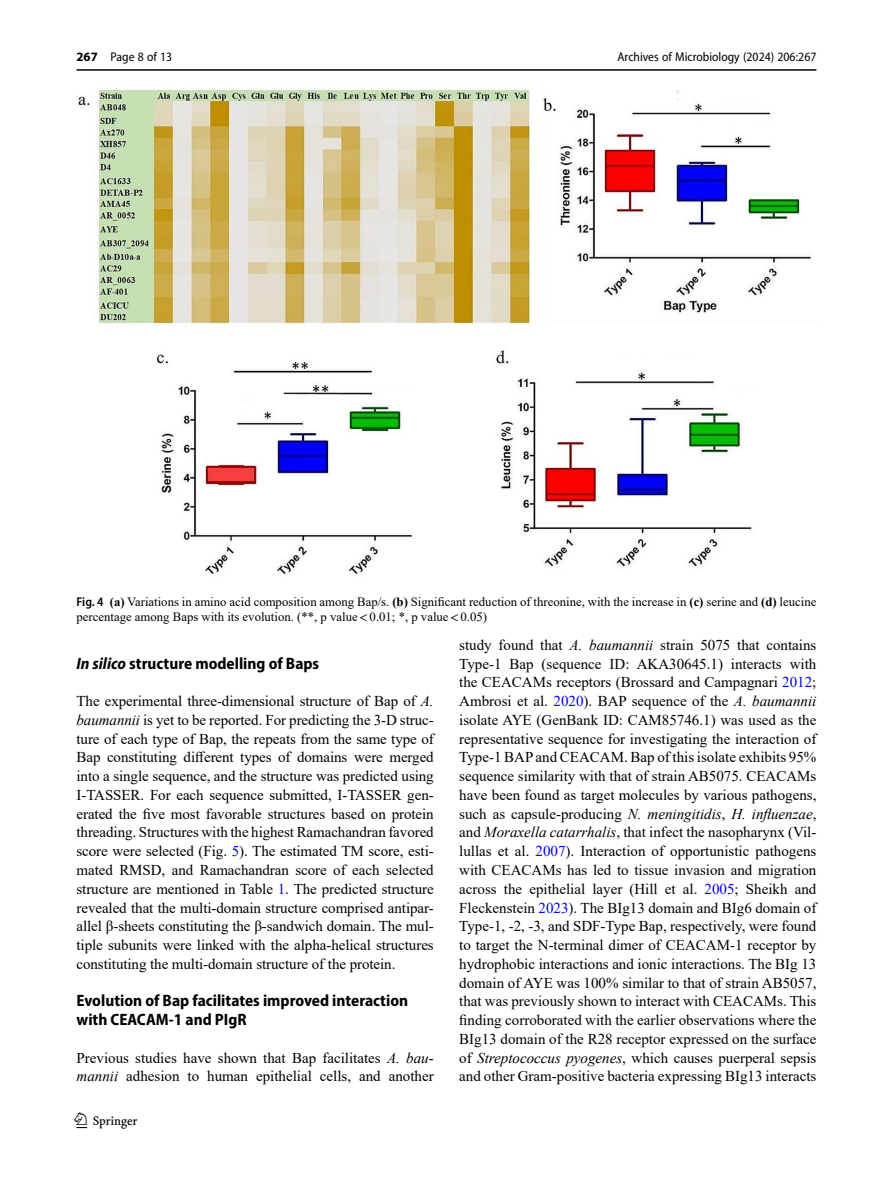
<style>
.page{position:relative;width:893px;height:1187px;background:#fff}
.page>*{position:absolute;margin:0;border:0;box-sizing:border-box;transform-origin:0 0}
.t1{font:22.5px "Springnew";color:#000}
.Head_2{font:700 semi-condensed 16.5px/18.8px "Myriad Pro";color:#000}
.Body_Text{font:15px/18.8px "Times New Roman";color:#000;text-align:justify}
.Figure_Caption{font:12.75px/15px "Times New Roman";color:#000}
.t2{font:semi-condensed 12.75px "Myriad Pro";color:#000}
.s1{font-weight:700;font-stretch:normal}
.s2{font-family:"Myriad Pro";font-weight:600;font-stretch:semi-condensed}
.s3{font-weight:700}
.s4{font-family:"STIX"}
.s5{font-style:italic}
.s6{color:#00f}
</style>
<div class="page">
<hr style="left:77px;top:69px;width:739px;height:2px;background:#000">
<img style="left:77px;top:89px;width:734px;height:486px">
<p class="t2" style="left:77px;top:49px;width:97px"><span class="s1">267</span> Page 8 of 13</p>
<p class="t2" style="left:618px;top:49px;width:200px">Archives of Microbiology (2024) 206:267</p>
<p class="Figure_Caption" style="left:77px;top:594px;width:741px"><span class="s2">Fig. 4</span> <span class="s3">(a)</span> Variations in amino acid composition among Bap/s. <span class="s3">(b)</span> Significant reduction of threonine, with the increase in <span class="s3">(c)</span> serine and <span class="s3">(d)</span> leucine percentage among Baps with its evolution. (**, p value<span class="s4">&lt;</span>0.01; *, p value<span class="s4">&lt;</span>0.05)</p>
<p class="Head_2" style="left:77px;top:653px;width:244px"><span class="s5">In silico</span> structure modelling of Baps</p>
<p class="Body_Text" style="left:77px;top:691px;width:359px">The experimental three-dimensional structure of Bap of <span class="s5">A. baumannii</span> is yet to be reported. For predicting the 3-D struc&shy;ture of each type of Bap, the repeats from the same type of Bap constituting different types of domains were merged into a single sequence, and the structure was predicted using I-TASSER. For each sequence submitted, I-TASSER gen&shy;erated the five most favorable structures based on protein threading. Structures with the highest Ramachandran favored score were selected (Fig. <span class="s6">5</span>). The estimated TM score, esti&shy;mated RMSD, and Ramachandran score of each selected structure are mentioned in Table <span class="s6">1</span>. The predicted structure revealed that the multi-domain structure comprised antipar&shy;allel β-sheets constituting the β-sandwich domain. The mul&shy;tiple subunits were linked with the alpha-helical structures constituting the multi-domain structure of the protein.</p>
<p class="Head_2" style="left:77px;top:990px;width:333px">Evolution of Bap facilitates improved interaction with CEACAM-1 and PIgR</p>
<p class="Body_Text" style="left:77px;top:1047px;width:359px">Previous studies have shown that Bap facilitates <span class="s5">A. bau&shy;mannii</span> adhesion to human epithelial cells, and another</p>
<h1 class="t1" style="left:77px;top:1107px;width:63px">1 3</h1>
<p class="Body_Text" style="left:459px;top:635px;width:359px">study found that <span class="s5">A. baumannii</span> strain 5075 that contains Type-1 Bap (sequence ID: AKA30645.1) interacts with the CEACAMs receptors (Brossard and Campagnari <span class="s6">2012</span>; Ambrosi et al. <span class="s6">2020</span>). BAP sequence of the <span class="s5">A. baumannii </span>isolate AYE (GenBank ID: CAM85746.1) was used as the representative sequence for investigating the interaction of Type-1 BAP and CEACAM. Bap of this isolate exhibits 95% sequence similarity with that of strain AB5075. CEACAMs have been found as target molecules by various pathogens, such as capsule-producing <span class="s5">N. meningitidis</span>, <span class="s5">H. influenzae</span>, and <span class="s5">Moraxella catarrhalis</span>, that infect the nasopharynx (Vil&shy;lullas et al. <span class="s6">2007</span>). Interaction of opportunistic pathogens with CEACAMs has led to tissue invasion and migration across the epithelial layer (Hill et al. <span class="s6">2005</span>; Sheikh and Fleckenstein <span class="s6">2023</span>). The BIg13 domain and BIg6 domain of Type-1, -2, -3, and SDF-Type Bap, respectively, were found to target the N-terminal dimer of CEACAM-1 receptor by hydrophobic interactions and ionic interactions. The BIg 13 domain of AYE was 100% similar to that of strain AB5057, that was previously shown to interact with CEACAMs. This finding corroborated with the earlier observations where the BIg13 domain of the R28 receptor expressed on the surface of <span class="s5">Streptococcus pyogenes</span>, which causes puerperal sepsis and other Gram-positive bacteria expressing BIg13 interacts</p>
</div>
